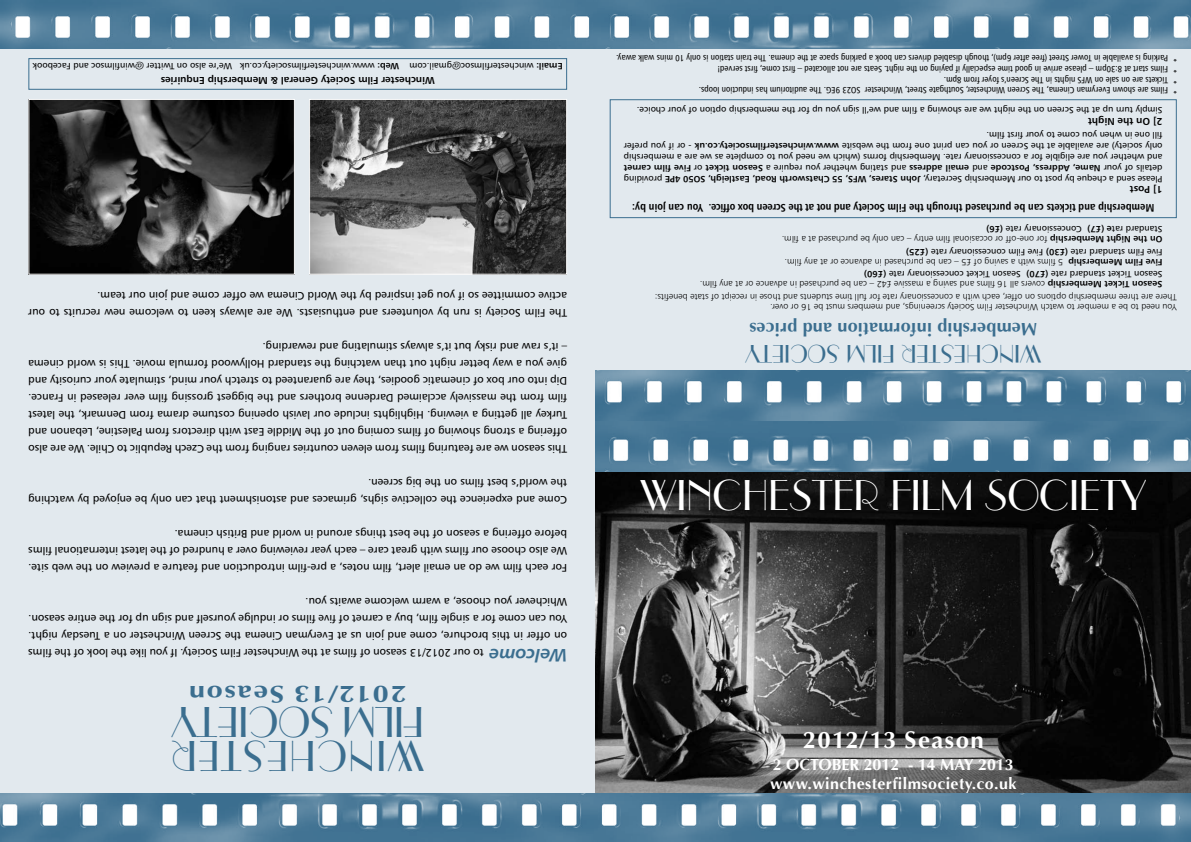
<style>
.page{position:relative;width:1191px;height:842px;background:#e2e9ee}
.page>*{position:absolute;margin:0;border:0;box-sizing:border-box;transform-origin:0 0}
.t1{font:41px "Parisian BT";color:#fff}
.t2{font:41px/33.7px "Parisian BT";letter-spacing:.02em;color:#3b6e8f}
.t3{font:24px "Parisian BT";color:#3b6e8f}
.t4{font:700 24px "Optima";letter-spacing:.06em;color:#fff}
.t5{font:700 24px "Optima";letter-spacing:.06em;color:#3b6e8f;scale:1.2 1}
.t6{font:700 18px "Optima";letter-spacing:.01em;color:#3b6e8f}
.t7{font:18px "Humanist 777 BT Bold Italic B";color:#3b6e8f}
.t8{font:700 16px/19.2px "Optima";letter-spacing:.025em;color:#fff}
.t9{font:11px/17px "Humanist 777 BT Roman B";color:#000;text-align:justify}
.t10{font:11px "Humanist 777 BT Bold Condensed B";color:#000}
.t11{font:10px "Humanist 777 BT Bold B";color:#000}
.t12{font:9px/10.8px "Humanist 777 BT Roman B";color:#000;text-align:justify}
.t13{font:9px/10px "Humanist 777 BT Light B";color:#000}
.t14{font:9px "Humanist 777 BT Roman Condensed B";color:#000}
.t15{font:9px "Humanist 777 BT Bold B";color:#000}
.s1{font-family:"Humanist 777 BT Bold B"}
.s2{font-family:"Humanist 777 BT Roman B"}
</style>
<div class="page">
<img style="left:595px;top:471px;width:596px;height:323px">
<img style="left:595px;top:370px;width:596px;height:101px">
<img style="left:0;top:794px;width:1191px;height:48px">
<img style="left:311px;top:101px;width:254px;height:172px">
<div style="left:309px;top:99px;width:258px;height:176px;border:1px solid #fff"></div>
<img style="left:30px;top:101px;width:263px;height:172px">
<div style="left:28px;top:99px;width:267px;height:176px;border:1px solid #fff"></div>
<img style="left:0;top:0;width:1191px;height:48px">
<div style="left:28px;top:58px;width:539px;height:32px;border:1px solid #3b6e8f"></div>
<div style="left:609px;top:99px;width:567px;height:119px;border:1px solid #3b6e8f"></div>
<p class="t12" style="left:399px;top:72px;width:368px;rotate:-180deg"><span class="s1">Web:</span> www.winchesterfilmsociety.co.uk We’re also on Twitter @winfilmsoc and Facebook</p>
<p class="t12" style="left:563px;top:72px;width:155px;rotate:-180deg"><span class="s1">Email:</span> winchesterfilmsoc@gmail.com</p>
<p class="t11" style="left:435px;top:87px;width:275px;rotate:-180deg">Winchester Film Society General &amp; Membership Enquiries</p>
<p class="t9" style="left:567px;top:322px;width:540px;rotate:-180deg">The Film Society is run by volunteers and enthusiasts. We are always keen to welcome new recruits to our active committee so if you get inspired by the World Cinema we offer come and join our team.</p>
<p class="t9" style="left:567px;top:356px;width:306px;rotate:-180deg">– it’s raw and risky but it’s always stimulating and rewarding.</p>
<p class="t9" style="left:567px;top:458px;width:540px;rotate:-180deg">This season we are featuring films from eleven countries ranging from the Czech Republic to Chile. We are also offering a strong showing of films coming out of the Middle East with directors from Palestine, Lebanon and Turkey all getting a viewing. Highlights include our lavish opening costume drama from Denmark, the latest film from the massively acclaimed Dardenne brothers and the biggest grossing film ever released in France.<br>Dip into our box of cinematic goodies, they are guaranteed to stretch your mind, stimulate your curiosity and give you a way better night out than watching the standard Hollywood formula movie. This is world cinema</p>
<p class="t9" style="left:567px;top:509px;width:540px;rotate:-180deg">Come and experience the collective sighs, grimaces and astonishment that can only be enjoyed by watching the world’s best films on the big screen.</p>
<p class="t9" style="left:567px;top:577px;width:540px;rotate:-180deg">For each film we do an email alert, film notes, a pre-film introduction and feature a preview on the web site.<br>We also choose our films with great care – each year reviewing over a hundred of the latest international films before offering a season of the best things around in world and British cinema.</p>
<p class="t9" style="left:567px;top:645px;width:540px;rotate:-180deg">on offer in this brochure, come and join us at Everyman Cinema the Screen Winchester on a Tuesday night.<br>You can come for a single film, buy a carnet of five films or indulge yourself and sign up for the entire season.<br>Whichever you choose, a warm welcome awaits you.</p>
<p class="t9" style="left:484px;top:662px;width:457px;rotate:-180deg">to our 2012/13 season of films at the Winchester Film Society. If you like the look of the films</p>
<h3 class="t7" style="left:567px;top:667px;width:80px;rotate:-180deg">Welcome</h3>
<h2 class="t5" style="left:406px;top:708px;width:183px;rotate:-180deg">2012/13 Season</h2>
<h1 class="t2" style="left:424px;top:773px;width:254px;rotate:-180deg">WINCHESTER<br>FILM SOCIETY</h1>
<p class="t14" style="left:1168px;top:64px;width:553px;rotate:-180deg">Parking is available in Tower Street (free after 6pm), though disabled drivers can book a parking space at the cinema. The train station is only 10 mins walk away.</p>
<p class="t14" style="left:1176px;top:64px;width:5px;rotate:-180deg">*</p>
<p class="t14" style="left:1168px;top:75px;width:452px;rotate:-180deg">Films start at 8:30pm – please arrive in good time especially if paying on the night. Seats are not allocated – first come, first served!</p>
<p class="t14" style="left:1176px;top:75px;width:5px;rotate:-180deg">*</p>
<p class="t14" style="left:1168px;top:85px;width:226px;rotate:-180deg">Tickets are on sale on WFS nights in The Screen’s foyer from 8pm.</p>
<p class="t14" style="left:1176px;top:85px;width:5px;rotate:-180deg">*</p>
<p class="t14" style="left:1168px;top:96px;width:471px;rotate:-180deg">Films are shown Everyman Cinema, The Screen Winchester, Southgate Street, Winchester SO23 9EG. The auditorium has induction loops.</p>
<p class="t14" style="left:1176px;top:96px;width:5px;rotate:-180deg">*</p>
<p class="t12" style="left:1162px;top:115px;width:527px;rotate:-180deg">Simply turn up at the Screen on the night we are showing a film and we’ll sign you up for the membership option of your choice.</p>
<p class="t11" style="left:1162px;top:127px;width:76px;rotate:-180deg">2] On the Night</p>
<p class="t12" style="left:1162px;top:163px;width:540px;rotate:-180deg">and whether you are eligible for a concessionary rate. Membership forms (which we need you to complete as we are a membership only society) are available at the Screen or you can print one from the website <span class="s1">www.winchesterfilmsociety.co.uk</span> - or if you prefer fill one in when you come to your first film.</p>
<p class="t15" style="left:1162px;top:174px;width:540px;rotate:-180deg"><span class="s2">details of your</span> Name, Address, Postcode <span class="s2">and</span> email address <span class="s2">and stating whether you require a</span> Season ticket <span class="s2">or</span> Five film carnet</p>
<p class="t12" style="left:1162px;top:184px;width:540px;rotate:-180deg">Please send a cheque by post to our Membership Secretary, <span class="s1">John Stares, WFS, 55 Chatsworth Road, Eastleigh, SO50 4PE</span> providing</p>
<p class="t11" style="left:1162px;top:196px;width:34px;rotate:-180deg">1] Post</p>
<p class="t10" style="left:1154px;top:215px;width:524px;rotate:-180deg">Membership and tickets can be purchased through the Film Society and not at the Screen box office. You can join by:</p>
<p class="t12" style="left:1082px;top:234px;width:97px;rotate:-180deg">Concessionary rate <span class="s1">(£6)</span></p>
<p class="t12" style="left:1162px;top:234px;width:77px;rotate:-180deg">Standard rat<span class="s1">e (£7)</span></p>
<p class="t13" style="left:1162px;top:244px;width:382px;rotate:-180deg"><span class="s1">On the Night Membership</span> for one-off or occasional film entry – can only be purchased at a film.</p>
<p class="t12" style="left:1162px;top:257px;width:258px;rotate:-180deg">Five Film standard rate <span class="s1">(£30)</span> Five Film concessionary rate <span class="s1">(£25)</span></p>
<p class="t13" style="left:1063px;top:267px;width:280px;rotate:-180deg">5 films with a saving of £5 – can be purchased in advance or at any film.</p>
<p class="t15" style="left:1162px;top:267px;width:96px;rotate:-180deg">Five Film Membership</p>
<p class="t12" style="left:1020px;top:280px;width:158px;rotate:-180deg">Season Ticket concessionary rate <span class="s1">(£60)</span></p>
<p class="t12" style="left:1162px;top:280px;width:138px;rotate:-180deg">Season Ticket standard rate <span class="s1">(£70)</span></p>
<p class="t13" style="left:1162px;top:290px;width:464px;rotate:-180deg"><span class="s1">Season Ticket Membership</span> covers all 16 films and saving a massive £42 – can be purchased in advance or at any film.</p>
<p class="t13" style="left:1176px;top:312px;width:523px;rotate:-180deg">You need to be a member to watch Winchester Film Society screenings, and members must be 16 or over.<br>There are three membership options on offer, each with a concessionary rate for full time students and those in receipt of state benefits:</p>
<h3 class="t6" style="left:1037px;top:340px;width:289px;rotate:-180deg">Membership information and prices</h3>
<h2 class="t3" style="left:1041px;top:368px;width:297px;rotate:-180deg">WINCHESTER FILM SOCIETY</h2>
<h1 class="t1" style="left:640px;top:470px;width:507px">WINCHESTER FILM SOCIETY</h1>
<h2 class="t4" style="left:802px;top:726px;width:183px">2012/13 Season</h2>
<h3 class="t8" style="left:770px;top:755px;width:248px">2 OCTOBER 2012 - 14 May 2013 www.winchesterfilmsociety.co.uk</h3>
</div>
